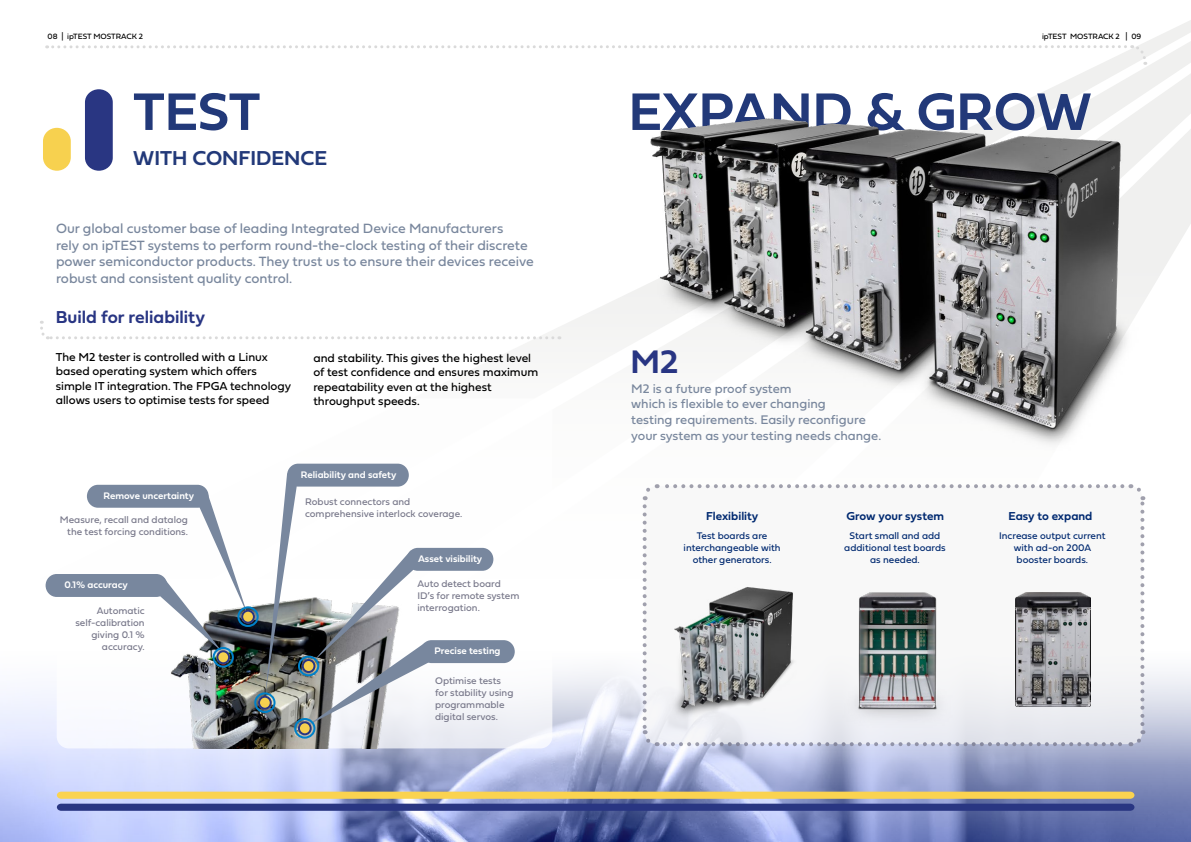
<style>
.page{position:relative;width:1191px;height:842px;background:#fff}
.page>*{position:absolute;margin:0;border:0;box-sizing:border-box;transform-origin:0 0}
.t1{font:55px "Fieldwork Geo Demibold";color:#223979}
.t2{font:34px "Fieldwork Geo Demibold";color:#283583}
.t3{font:21px "Fieldwork Geo Demibold";color:#223979}
.t4{font:18px "Fieldwork Geo Demibold";color:#283583}
.t5{font:14px/16.8px "Fieldwork Geo Regular";color:#79879d}
.t6{font:13px/15.6px "Fieldwork Geo Regular";color:#79879d}
.t7{font:12px/14.4px "Fieldwork Geo Regular";color:#000}
.t8{font:12px "Fieldwork Geo Demibold";color:#002970}
.t9{font:10px/12px "Fieldwork Geo Regular";color:#78788a}
.t10{font:10px/12px "Fieldwork Geo Regular";color:#002970;text-align:center}
.t11{font:9.9px "Fieldwork Geo Demibold";color:#fff}
.t12{font:8px "Fieldwork Geo Regular";color:#000}
</style>
<div class="page">
<svg style="left:94px;top:73px;width:1097px;height:154px"></svg>
<img style="left:0;top:764px;width:1191px;height:78px">
<svg style="left:0;top:591px;width:1191px;height:173px"></svg>
<svg style="left:57px;top:792px;width:1077px;height:19px;background:#908a85"></svg>
<div style="left:57px;top:398px;width:495px;height:350px;background:#fff;border-radius:12px"></div>
<div style="left:644px;top:486px;width:498px;height:258px;background:#f6f6f6;border-radius:12px"></div>
<svg style="left:642px;top:506px;width:15px;height:241px"></svg>
<svg style="left:664px;top:730px;width:482px;height:16px"></svg>
<svg style="left:1129px;top:484px;width:15px;height:240px"></svg>
<svg style="left:642px;top:484px;width:480px;height:16px"></svg>
<img style="left:640px;top:108px;width:504px;height:337px">
<img style="left:1015px;top:593px;width:75px;height:114px">
<svg style="left:40px;top:321px;width:513px;height:18px"></svg>
<img style="left:827px;top:592px;width:148px;height:136px">
<img style="left:171px;top:598px;width:250px;height:150px">
<div style="left:87px;top:485px;width:122px;height:23px;background:#78879e;border-radius:11px"></div>
<div style="left:407px;top:548px;width:86px;height:23px;background:#78879e;border-radius:11px"></div>
<div style="left:46px;top:574px;width:121px;height:23px;background:#78879e;border-radius:11px"></div>
<div style="left:420px;top:640px;width:95px;height:23px;background:#78879e;border-radius:11px"></div>
<div style="left:287px;top:464px;width:122px;height:23px;background:#78879e;border-radius:11px"></div>
<svg style="left:307px;top:550px;width:121px;height:176px"></svg>
<svg style="left:265px;top:475px;width:32px;height:221px"></svg>
<svg style="left:158px;top:491px;width:90px;height:161px"></svg>
<svg style="left:303px;top:659px;width:14px;height:14px"></svg>
<svg style="left:47px;top:44px;width:1101px;height:21px"></svg>
<svg style="left:241px;top:610px;width:14px;height:13px"></svg>
<div style="left:237px;top:606px;width:22px;height:21px;border:2px solid #0081c8;border-radius:50%"></div>
<div style="left:241px;top:610px;width:14px;height:14px;border:2px solid #283583;border-radius:50%"></div>
<div style="left:216px;top:650px;width:14px;height:14px;background:#f7d14f;border-radius:50%"></div>
<div style="left:213px;top:647px;width:21px;height:20px;border:2px solid #0081c8;border-radius:50%"></div>
<div style="left:216px;top:650px;width:14px;height:14px;border:2px solid #283583;border-radius:50%"></div>
<div style="left:302px;top:659px;width:13px;height:13px;background:#f7d14f;border-radius:50%"></div>
<div style="left:298px;top:656px;width:21px;height:20px;border:2px solid #0081c8;border-radius:50%"></div>
<div style="left:302px;top:659px;width:13px;height:14px;border:2px solid #283583;border-radius:50%"></div>
<div style="left:258px;top:696px;width:14px;height:13px;background:#f7d14f;border-radius:50%"></div>
<div style="left:254px;top:692px;width:21px;height:21px;border:2px solid #0081c8;border-radius:50%"></div>
<div style="left:258px;top:696px;width:14px;height:14px;border:2px solid #283583;border-radius:50%"></div>
<div style="left:298px;top:721px;width:14px;height:14px;background:#f7d14f;border-radius:50%"></div>
<div style="left:294px;top:718px;width:21px;height:21px;border:2px solid #0081c8;border-radius:50%"></div>
<div style="left:298px;top:721px;width:14px;height:14px;border:2px solid #283583;border-radius:50%"></div>
<img style="left:651px;top:584px;width:142px;height:141px">
<div style="left:85px;top:89px;width:28px;height:82px;background:#293682;border-radius:13px"></div>
<div style="left:43px;top:128px;width:28px;height:43px;background:#f7d14f;border-radius:14px"></div>
<p class="t12" style="left:47px;top:30px;width:97px">08 | ipTEST MOSTRACK 2</p>
<p class="t12" style="left:1042px;top:30px;width:101px">ipTEST MOSTRACK 2 | 09</p>
<h1 class="t1" style="left:133px;top:68px;width:128px">TEST</h1>
<h1 class="t1" style="left:628px;top:68px;width:464px">EXPAND &amp; GROW</h1>
<h3 class="t3" style="left:133px;top:141px;width:195px">WITH CONFIDENCE</h3>
<p class="t5" style="left:56px;top:219px;width:479px">Our global customer base of leading Integrated Device Manufacturers<br>rely on ipTEST systems to perform round-the-clock testing of their discrete power semiconductor products. They trust us to ensure their devices receive robust and consistent quality control.</p>
<h3 class="t4" style="left:56px;top:302px;width:151px">Build for reliability</h3>
<p class="t7" style="left:56px;top:349px;width:237px">The M2 tester is controlled with a Linux based operating system which offers simple IT integration. The FPGA technology allows users to optimise tests for speed</p>
<p class="t7" style="left:313px;top:350px;width:226px">and stability. This gives the highest level of test confidence and ensures maximum repeatability even at the highest throughput speeds.</p>
<p class="t11" style="left:301px;top:467px;width:97px">Reliability and safety</p>
<h2 class="t2" style="left:630px;top:335px;width:49px">M2</h2>
<p class="t6" style="left:631px;top:380px;width:251px">M2 is a future proof system<br>which is flexible to ever changing<br>testing requirements. Easily reconfigure your system as your testing needs change.</p>
<p class="t11" style="left:103px;top:488px;width:92px">Remove uncertainty</p>
<p class="t9" style="left:305px;top:495px;width:159px">Robust connectors and comprehensive interlock coverage.</p>
<p class="t8" style="left:706px;top:506px;width:54px">Flexibility</p>
<p class="t9" style="left:60px;top:513px;width:130px">Measure, recall and datalog</p>
<p class="t8" style="left:846px;top:507px;width:99px">Grow your system</p>
<p class="t8" style="left:1008px;top:506px;width:85px">Easy to expand</p>
<p class="t9" style="left:67px;top:525px;width:122px">the test forcing conditions.</p>
<p class="t10" style="left:683px;top:529px;width:99px">Test boards are interchangeable with other generators.</p>
<p class="t10" style="left:844px;top:530px;width:103px">Start small and add additional test boards as needed.</p>
<p class="t10" style="left:999px;top:530px;width:108px">Increase output current with ad-on 200A booster boards.</p>
<p class="t11" style="left:418px;top:550px;width:66px">Asset visibility</p>
<p class="t11" style="left:65px;top:577px;width:65px">0.1% accuracy</p>
<p class="t9" style="left:75px;top:604px;width:71px;text-align:right">Automatic self-calibration giving 0.1 % accuracy.</p>
<p class="t9" style="left:417px;top:577px;width:103px">Auto detect board<br>ID’s for remote system interrogation.</p>
<p class="t11" style="left:434px;top:642px;width:67px">Precise testing</p>
<p class="t9" style="left:435px;top:674px;width:80px">Optimise tests for stability using programmable digital servos.</p>
</div>
